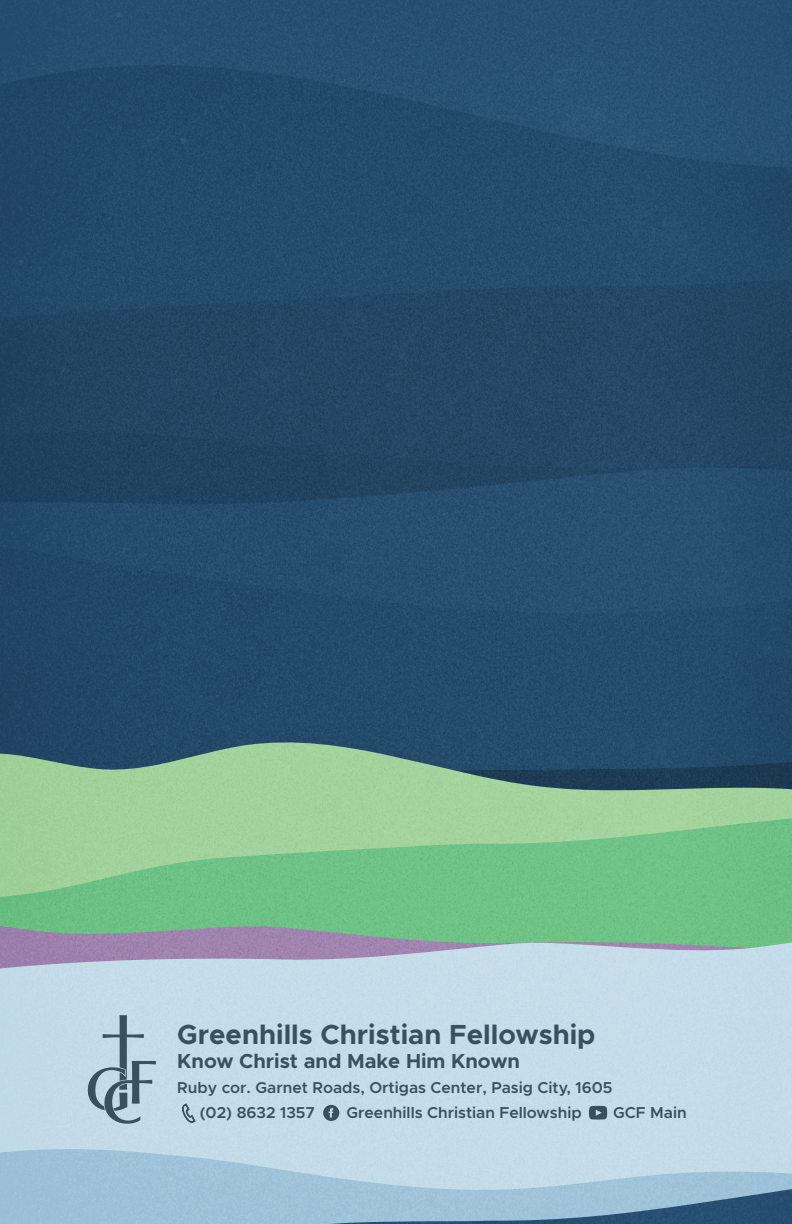
<style>
.page{position:relative;width:792px;height:1224px;background:#fff}
.page>*{position:absolute;margin:0;border:0;box-sizing:border-box;transform-origin:0 0}
.t1{font:700 27.8px "Metropolis";color:#39515e}
.t2{font:700 20.4px "Metropolis";color:#39515e}
.t3{font:600 15.8px/25px "Metropolis";color:#39515e}
</style>
<div class="page">
<img style="left:0;top:0;width:792px;height:1224px">
<svg style="left:88px;top:1015px;width:68px;height:109px;background:#a0b8c5"></svg>
<svg style="left:179px;top:1103px;width:17px;height:22px"></svg>
<svg style="left:323px;top:1105px;width:16px;height:16px"></svg>
<svg style="left:589px;top:1106px;width:18px;height:14px"></svg>
<h1 class="t1" style="left:177px;top:1017px;width:420px">Greenhills Christian Fellowship</h1>
<p class="t2" style="left:177px;top:1048px;width:344px">Know Christ and Make Him Known</p>
<p class="t3" style="left:200px;top:1075px;width:414px;text-indent:-22px">Ruby cor. Garnet Roads, Ortigas Center, Pasig City, 1605 (02) 8632 1357</p>
<p class="t3" style="left:346px;top:1100px;width:237px">Greenhills Christian Fellowship</p>
<p class="t3" style="left:613px;top:1100px;width:75px">GCF Main</p>
</div>
